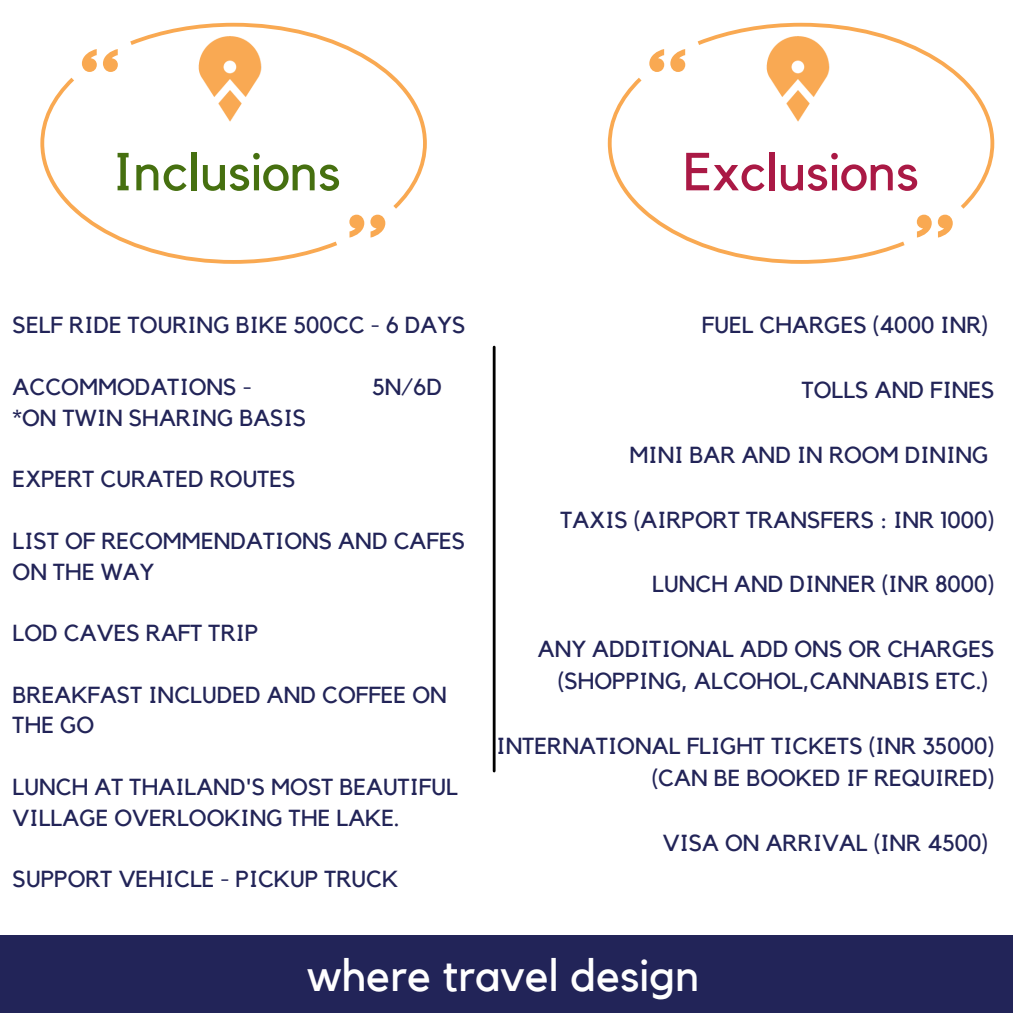
<style>
.page{position:relative;width:1013px;height:1013px;background:#fff}
.page>*{position:absolute;margin:0;border:0;box-sizing:border-box;transform-origin:0 0}
.t1{font:52.88px "Kollektif";color:#aa1945}
.t2{font:52.75px "Kollektif";color:#467010}
.t3{font:45px "Kollektif";color:#fff}
.t4{font:23.12px/30.8px "Kollektif";color:#222458}
</style>
<div class="page">
<div style="left:0;top:935px;width:1012px;height:77px;background:#222458"></div>
<hr style="left:493px;top:347px;width:2px;height:424px;background:#000">
<svg style="left:608px;top:78px;width:296px;height:186px"></svg>
<svg style="left:697px;top:23px;width:297px;height:186px"></svg>
<svg style="left:670px;top:49px;width:15px;height:23px"></svg>
<svg style="left:649px;top:49px;width:15px;height:23px"></svg>
<svg style="left:916px;top:215px;width:15px;height:22px"></svg>
<svg style="left:937px;top:215px;width:15px;height:22px"></svg>
<img style="left:759px;top:31px;width:83px;height:101px">
<svg style="left:40px;top:78px;width:297px;height:186px"></svg>
<svg style="left:130px;top:23px;width:297px;height:186px"></svg>
<svg style="left:103px;top:49px;width:15px;height:23px"></svg>
<svg style="left:82px;top:49px;width:15px;height:23px"></svg>
<svg style="left:349px;top:215px;width:15px;height:22px"></svg>
<svg style="left:370px;top:215px;width:15px;height:22px"></svg>
<img style="left:192px;top:31px;width:83px;height:101px">
<p class="t2" style="left:113px;top:148px;width:229px">Inclusions</p>
<p class="t1" style="left:683px;top:147px;width:237px">Exclusions</p>
<p class="t4" style="left:13px;top:311px;width:454px">SELF RIDE TOURING BIKE 500CC - 6 DAYS</p>
<p class="t4" style="left:13px;top:372px;width:240px">ACCOMMODATIONS -</p>
<p class="t4" style="left:372px;top:372px;width:71px">5N/6D</p>
<p class="t4" style="left:13px;top:403px;width:295px">*ON TWIN SHARING BASIS</p>
<p class="t4" style="left:13px;top:464px;width:284px">EXPERT CURATED ROUTES</p>
<p class="t4" style="left:13px;top:526px;width:454px">LIST OF RECOMMENDATIONS AND CAFES<br>ON THE WAY</p>
<p class="t4" style="left:13px;top:618px;width:247px">LOD CAVES RAFT TRIP</p>
<p class="t4" style="left:13px;top:680px;width:435px">BREAKFAST INCLUDED AND COFFEE ON<br>THE GO</p>
<p class="t4" style="left:13px;top:772px;width:447px">LUNCH AT THAILAND'S MOST BEAUTIFUL<br>VILLAGE OVERLOOKING THE LAKE.</p>
<p class="t4" style="left:13px;top:864px;width:387px">SUPPORT VEHICLE - PICKUP TRUCK</p>
<p class="t4" style="left:702px;top:311px;width:288px">FUEL CHARGES (4000 INR)</p>
<p class="t4" style="left:801px;top:375px;width:194px">TOLLS AND FINES</p>
<p class="t4" style="left:629px;top:440px;width:360px">MINI BAR AND IN ROOM DINING</p>
<p class="t4" style="left:560px;top:505px;width:435px">TAXIS (AIRPORT TRANSFERS : INR 1000)</p>
<p class="t4" style="left:652px;top:569px;width:344px">LUNCH AND DINNER (INR 8000)</p>
<p class="t4" style="left:538px;top:634px;width:458px">ANY ADDITIONAL ADD ONS OR CHARGES</p>
<p class="t4" style="left:558px;top:666px;width:432px">(SHOPPING, ALCOHOL,CANNABIS ETC.)</p>
<p class="t4" style="left:496px;top:731px;width:499px">INTERNATIONAL FLIGHT TICKETS (INR 35000)</p>
<p class="t4" style="left:651px;top:763px;width:344px">(CAN BE BOOKED IF REQUIRED)</p>
<p class="t4" style="left:662px;top:828px;width:327px">VISA ON ARRIVAL (INR 4500)</p>
<p class="t3" style="left:307px;top:954px;width:394px">where travel design</p>
</div>
